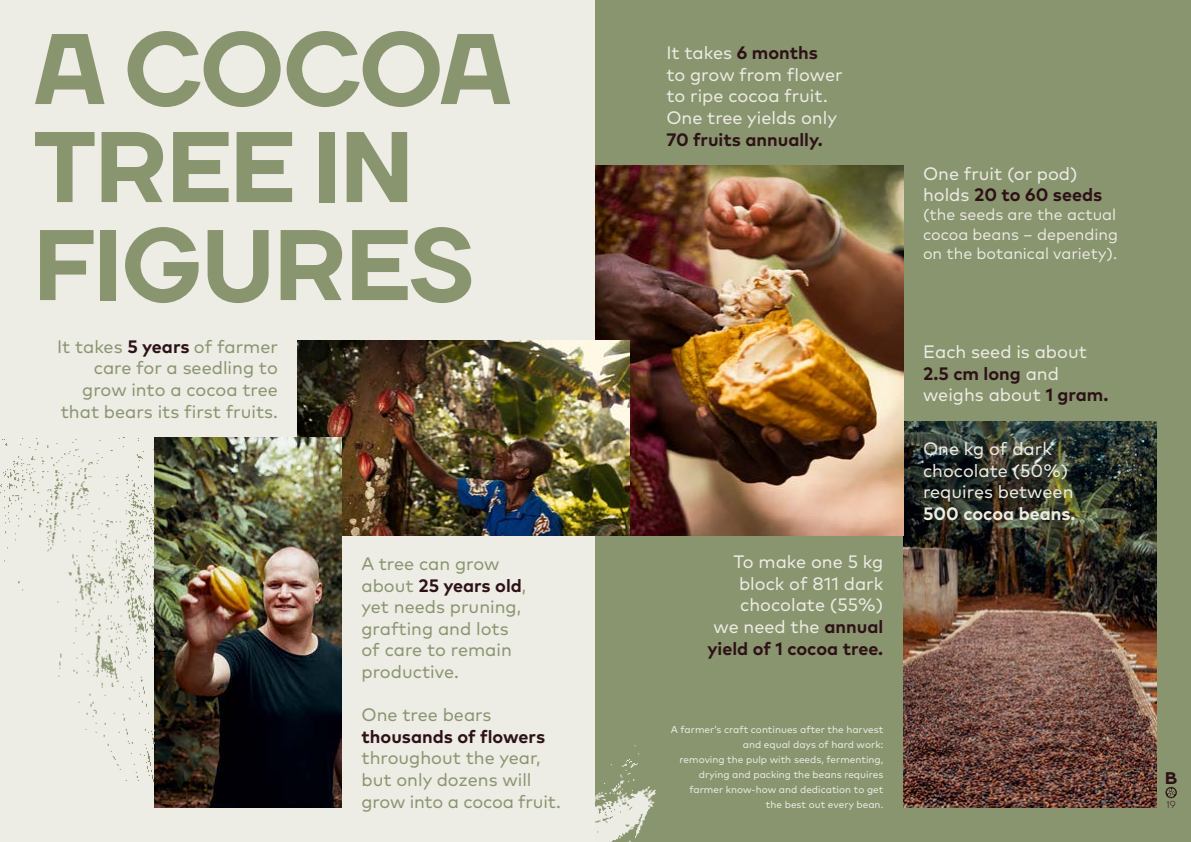
<style>
.page{position:relative;width:1191px;height:842px;background:#edece5}
.page>*{position:absolute;margin:0;border:0;box-sizing:border-box;transform-origin:0 0}
.t1{font:800 100px/98px "TT Firs";color:#89956f}
.t2{font:18px/21.6px "Mark Pro";color:#edece5}
.t3{font:18px/21.6px "Mark Pro";color:#89956f}
.t4{font:700 18px "Mark Pro";color:#2d1117}
.t5{font:700 18px "Mark Pro";color:#edece5}
.t6{font:800 16.9px "TT Firs";color:#2d1117}
.t7{font:16px/19.2px "Mark Pro";color:#edece5;text-align:justify}
.t8{font:10px/15px "Mark Pro";color:#edece5;text-align:right}
.t9{font:10px "TT Firs";color:#2d1117}
.s1{font-weight:700;color:#2d1117}
</style>
<div class="page">
<div style="left:595px;top:0;width:596px;height:842px;background:#89956f"></div>
<img style="left:595px;top:745px;width:61px;height:97px">
<img style="left:903px;top:421px;width:254px;height:386px">
<img style="left:595px;top:166px;width:308px;height:370px">
<img style="left:298px;top:340px;width:331px;height:196px">
<img style="left:154px;top:437px;width:188px;height:370px">
<svg style="left:1165px;top:787px;width:11px;height:11px"></svg>
<img style="left:0;top:437px;width:154px;height:344px">
<h1 class="t1" style="left:34px;top:21px;width:478px">A COCOA<br>TREE IN<br>FIGURES</h1>
<p class="t3" style="left:57px;top:334px;width:222px;text-align:right">It takes <span class="s1">5 years</span> of farmer care for a seedling to grow into a cocoa tree that bears its first fruits.</p>
<p class="t3" style="left:361px;top:551px;width:166px">A tree can grow about <span class="s1">25 years old</span>, yet needs pruning, grafting and lots of care to remain productive.</p>
<p class="t3" style="left:361px;top:702px;width:132px">One tree bears</p>
<p class="t4" style="left:361px;top:723px;width:185px">thousands of flowers</p>
<p class="t3" style="left:361px;top:746px;width:201px">throughout the year, but only dozens will grow into a cocoa fruit.</p>
<p class="t2" style="left:666px;top:41px;width:178px">It takes <span class="s1">6 months<br></span>to grow from flower to ripe cocoa fruit.<br>One tree yields only</p>
<p class="t4" style="left:666px;top:126px;width:158px">70 fruits annually.</p>
<p class="t2" style="left:707px;top:550px;width:177px;text-align:right">To make one 5 kg block of 811 dark chocolate (55%)<br>we need the <span class="s1">annual yield of 1 cocoa tree.</span></p>
<p class="t8" style="left:671px;top:721px;width:214px">A farmer’s craft continues after the harvest and equal days of hard work:<br>removing the pulp with seeds, fermenting, drying and packing the beans requires farmer know-how and dedication to get the best out every bean.</p>
<p class="t2" style="left:923px;top:161px;width:181px">One fruit (or pod) holds <span class="s1">20 to 60 seeds</span></p>
<p class="t7" style="left:923px;top:204px;width:196px">(the seeds are the actual cocoa beans – depending on the botanical variety).</p>
<p class="t2" style="left:923px;top:339px;width:187px">Each seed is about<br><span class="s1">2.5 cm long</span> and weighs about <span class="s1">1 gram.</span></p>
<p class="t2" style="left:923px;top:436px;width:152px">One kg of dark chocolate (50%) requires between</p>
<p class="t5" style="left:923px;top:500px;width:154px">500 cocoa beans.</p>
<p class="t6" style="left:1165px;top:767px;width:13px">B</p>
<p class="t9" style="left:1166px;top:798px;width:11px">19</p>
</div>
